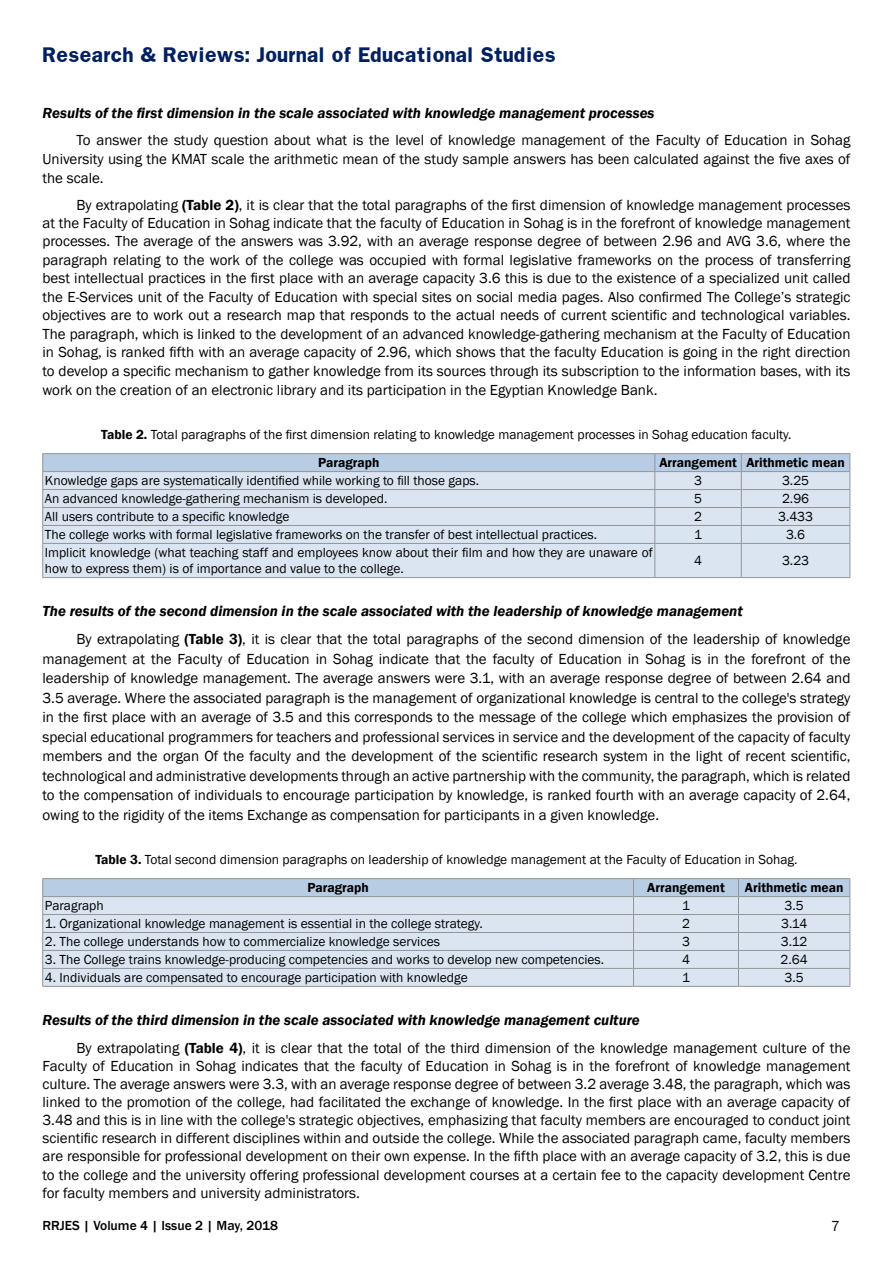
<style>
.page{position:relative;width:893px;height:1263px;background:#fff}
.page>*{position:absolute;margin:0;border:0;box-sizing:border-box;transform-origin:0 0}
.t1{font:700 18px "Franklin";color:#002060}
.t2{font:15px/18.5px "Franklin Gothic";color:#000;text-align:justify}
.SUB-SD{font:italic 600 15px "Franklin Gothic";color:#000}
.t3{font:13.5px/16.2px "Franklin Gothic";color:#000}
.t4{font:600 13.5px "Franklin Gothic";color:#000}
.t5{font:500 13.5px "Franklin Gothic";color:#000}
.s1{font-weight:600}
</style>
<div class="page">
<div style="left:43px;top:544px;width:807px;height:33px;background:#dbe5f1"></div>
<hr style="left:43px;top:453px;width:612px;height:1px;background:#939598">
<hr style="left:655px;top:453px;width:86px;height:1px;background:#939598">
<hr style="left:741px;top:453px;width:109px;height:1px;background:#939598">
<svg style="left:42px;top:454px;width:809px;height:89px;background:#d0dce9"></svg>
<hr style="left:43px;top:543px;width:612px;height:1px;background:#939598">
<hr style="left:42px;top:544px;width:1px;height:33px;background:#939598">
<hr style="left:655px;top:543px;width:86px;height:1px;background:#939598">
<hr style="left:655px;top:544px;width:1px;height:33px;background:#939598">
<hr style="left:741px;top:543px;width:109px;height:1px;background:#939598">
<hr style="left:741px;top:544px;width:1px;height:33px;background:#939598">
<hr style="left:850px;top:544px;width:1px;height:33px;background:#939598">
<hr style="left:43px;top:577px;width:612px;height:1px;background:#939598">
<hr style="left:655px;top:577px;width:86px;height:1px;background:#939598">
<hr style="left:741px;top:577px;width:109px;height:1px;background:#939598">
<svg style="left:42px;top:878px;width:809px;height:108px;background:#d1dce9"></svg>
<hr style="left:43px;top:986px;width:590px;height:1px;background:#939598">
<hr style="left:633px;top:986px;width:105px;height:1px;background:#939598">
<hr style="left:738px;top:986px;width:112px;height:1px;background:#939598">
<p class="t1" style="left:43px;top:43px;width:515px">Research &amp; Reviews: Journal of Educational Studies</p>
<p class="SUB-SD" style="left:43px;top:103px;width:614px">Results of the first dimension in the scale associated with knowledge management processes</p>
<p class="t2" style="left:43px;top:131px;width:809px;text-indent:34px">To answer the study question about what is the level of knowledge management of the Faculty of Education in Sohag University using the KMAT scale the arithmetic mean of the study sample answers has been calculated against the five axes of the scale.</p>
<p class="t2" style="left:43px;top:196px;width:809px;text-indent:34px">By extrapolating <span class="s1">(Table 2)</span>, it is clear that the total paragraphs of the first dimension of knowledge management processes at the Faculty of Education in Sohag indicate that the faculty of Education in Sohag is in the forefront of knowledge management processes. The average of the answers was 3.92, with an average response degree of between 2.96 and AVG 3.6, where the paragraph relating to the work of the college was occupied with formal legislative frameworks on the process of transferring best intellectual practices in the first place with an average capacity 3.6 this is due to the existence of a specialized unit called the E-Services unit of the Faculty of Education with special sites on social media pages. Also confirmed The College’s strategic objectives are to work out a research map that responds to the actual needs of current scientific and technological variables.<br>The paragraph, which is linked to the development of an advanced knowledge-gathering mechanism at the Faculty of Education in Sohag, is ranked fifth with an average capacity of 2.96, which shows that the faculty Education is going in the right direction to develop a specific mechanism to gather knowledge from its sources through its subscription to the information bases, with its work on the creation of an electronic library and its participation in the Egyptian Knowledge Bank.</p>
<p class="t3" style="left:101px;top:427px;width:692px"><span class="s1">Table 2.</span> Total paragraphs of the first dimension relating to knowledge management processes in Sohag education faculty.</p>
<p class="t4" style="left:318px;top:454px;width:63px">Paragraph</p>
<p class="t4" style="left:659px;top:454px;width:79px">Arrangement</p>
<p class="t4" style="left:746px;top:454px;width:100px">Arithmetic mean</p>
<p class="t3" style="left:45px;top:473px;width:436px">Knowledge gaps are systematically identified while working to fill those gaps.</p>
<p class="t3" style="left:694px;top:473px;width:9px">3</p>
<p class="t3" style="left:782px;top:473px;width:29px">3.25</p>
<p class="t3" style="left:45px;top:491px;width:344px">An advanced knowledge-gathering mechanism is developed.</p>
<p class="t3" style="left:694px;top:491px;width:9px">5</p>
<p class="t3" style="left:782px;top:491px;width:29px">2.96</p>
<p class="t3" style="left:45px;top:509px;width:246px">All users contribute to a specific knowledge</p>
<p class="t3" style="left:694px;top:509px;width:9px">2</p>
<p class="t3" style="left:778px;top:509px;width:37px">3.433</p>
<p class="t3" style="left:45px;top:527px;width:554px">The college works with formal legislative frameworks on the transfer of best intellectual practices.</p>
<p class="t3" style="left:694px;top:527px;width:9px">1</p>
<p class="t3" style="left:786px;top:527px;width:21px">3.6</p>
<p class="t3" style="left:45px;top:545px;width:609px">Implicit knowledge (what teaching staff and employees know about their film and how they are unaware of how to express them) is of importance and value to the college.</p>
<p class="t3" style="left:694px;top:553px;width:9px">4</p>
<p class="t3" style="left:782px;top:553px;width:29px">3.23</p>
<p class="SUB-SD" style="left:43px;top:601px;width:702px">The results of the second dimension in the scale associated with the leadership of knowledge management</p>
<p class="t2" style="left:43px;top:630px;width:809px;line-height:19.5px;text-indent:34px">By extrapolating <span class="s1">(Table 3)</span>, it is clear that the total paragraphs of the second dimension of the leadership of knowledge management at the Faculty of Education in Sohag indicate that the faculty of Education in Sohag is in the forefront of the leadership of knowledge management. The average answers were 3.1, with an average response degree of between 2.64 and 3.5 average. Where the associated paragraph is the management of organizational knowledge is central to the college's strategy in the first place with an average of 3.5 and this corresponds to the message of the college which emphasizes the provision of special educational programmers for teachers and professional services in service and the development of the capacity of faculty members and the organ Of the faculty and the development of the scientific research system in the light of recent scientific, technological and administrative developments through an active partnership with the community, the paragraph, which is related to the compensation of individuals to encourage participation by knowledge, is ranked fourth with an average capacity of 2.64, owing to the rigidity of the items Exchange as compensation for participants in a given knowledge.</p>
<p class="t3" style="left:95px;top:851px;width:704px"><span class="s1">Table 3.</span> Total second dimension paragraphs on leadership of knowledge management at the Faculty of Education in Sohag.</p>
<p class="t4" style="left:307px;top:879px;width:63px">Paragraph</p>
<p class="t4" style="left:647px;top:879px;width:79px">Arrangement</p>
<p class="t4" style="left:745px;top:879px;width:100px">Arithmetic mean</p>
<p class="t3" style="left:45px;top:898px;width:60px">Paragraph</p>
<p class="t3" style="left:682px;top:898px;width:9px">1</p>
<p class="t3" style="left:785px;top:898px;width:21px">3.5</p>
<p class="t3" style="left:45px;top:916px;width:439px">1. Organizational knowledge management is essential in the college strategy.</p>
<p class="t3" style="left:682px;top:916px;width:9px">2</p>
<p class="t3" style="left:781px;top:916px;width:28px">3.14</p>
<p class="t3" style="left:45px;top:934px;width:397px">2. The college understands how to commercialize knowledge services</p>
<p class="t3" style="left:682px;top:934px;width:9px">3</p>
<p class="t3" style="left:781px;top:934px;width:28px">3.12</p>
<p class="t3" style="left:45px;top:952px;width:561px">3. The College trains knowledge-producing competencies and works to develop new competencies.</p>
<p class="t3" style="left:682px;top:952px;width:9px">4</p>
<p class="t3" style="left:781px;top:952px;width:29px">2.64</p>
<p class="t3" style="left:45px;top:970px;width:425px">4. Individuals are compensated to encourage participation with knowledge</p>
<p class="t3" style="left:682px;top:970px;width:9px">1</p>
<p class="t3" style="left:785px;top:970px;width:21px">3.5</p>
<p class="SUB-SD" style="left:43px;top:1010px;width:599px">Results of the third dimension in the scale associated with knowledge management culture</p>
<p class="t2" style="left:43px;top:1039px;width:809px;text-indent:34px">By extrapolating <span class="s1">(Table 4)</span>, it is clear that the total of the third dimension of the knowledge management culture of the Faculty of Education in Sohag indicates that the faculty of Education in Sohag is in the forefront of knowledge management culture. The average answers were 3.3, with an average response degree of between 3.2 average 3.48, the paragraph, which was linked to the promotion of the college, had facilitated the exchange of knowledge. In the first place with an average capacity of 3.48 and this is in line with the college's strategic objectives, emphasizing that faculty members are encouraged to conduct joint scientific research in different disciplines within and outside the college. While the associated paragraph came, faculty members are responsible for professional development on their own expense. In the fifth place with an average capacity of 3.2, this is due to the college and the university offering professional development courses at a certain fee to the capacity development Centre for faculty members and university administrators.</p>
<p class="t5" style="left:43px;top:1217px;width:237px">RRJES | Volume 4 | Issue 2 | May, 2018</p>
<p class="t2" style="left:831px;top:1217px;width:10px">7</p>
</div>
